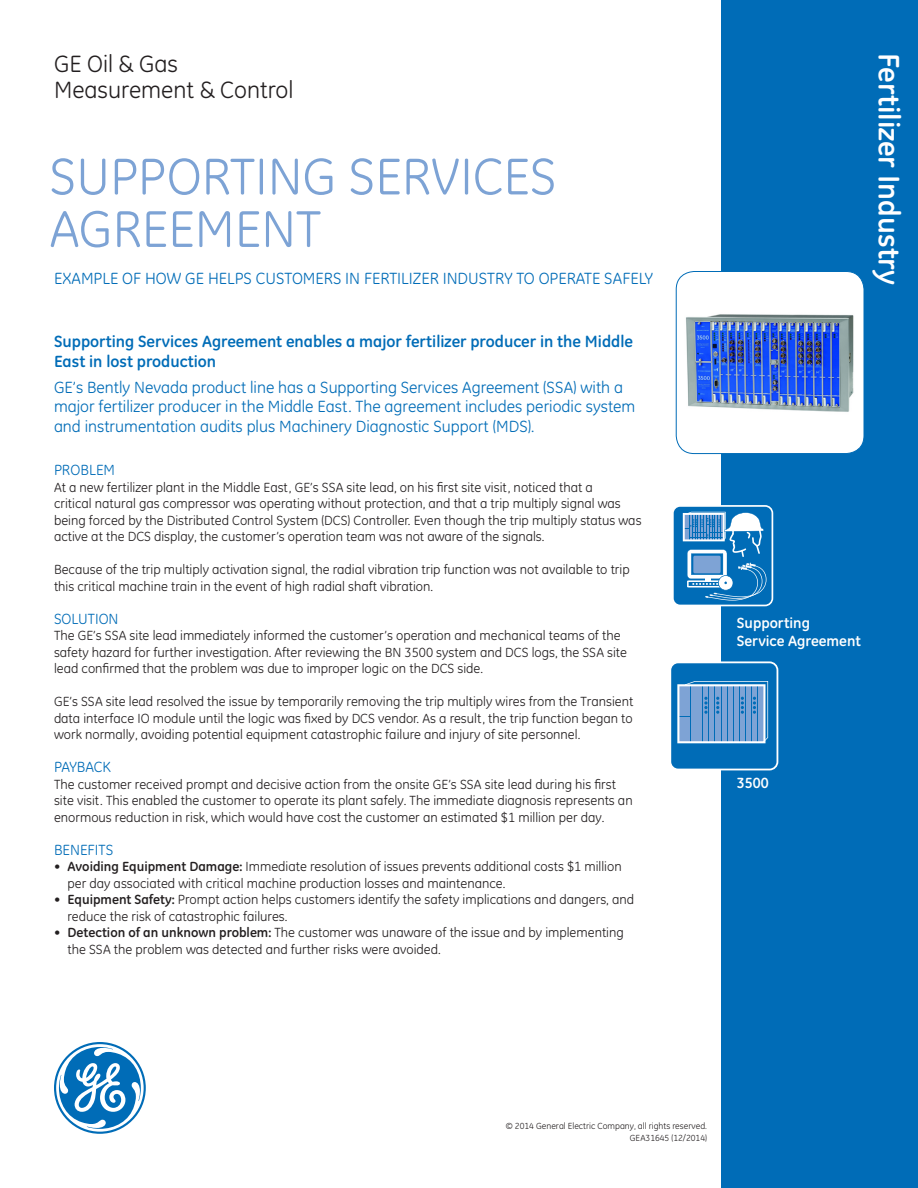
<style>
.page{position:relative;width:918px;height:1188px;background:#fff}
.page>*{position:absolute;margin:0;border:0;box-sizing:border-box;transform-origin:0 0}
.t1{font:52.5px/52.5px "GE Inspira";color:#7da3d5}
.t2{font:700 30px "GE Inspira";color:#fff}
.t3{font:24px/25.5px "GE Inspira";color:#231f20}
.t4{font:16.5px/19.5px "GE Inspira";color:#006cb7}
.t5{font:700 16.5px/19.5px "GE Inspira";color:#006cb7}
.t6{font:700 15px "GE Inspira";color:#fff}
.t7{font:15px "GE Inspira";color:#006cb7}
.t8{font:13.5px/16.5px "GE Inspira";color:#231f20}
.body_text{font:9px "GE Inspira";color:#231f20}
.s1{font-weight:700}
</style>
<div class="page">
<div style="left:721px;top:0;width:197px;height:1188px;background:#006cb7"></div>
<svg style="left:54px;top:1042px;width:92px;height:92px"></svg>
<div style="left:676px;top:272px;width:188px;height:182px;background:#fff;border-radius:18px"></div>
<img style="left:686px;top:314px;width:168px;height:98px">
<div style="left:676px;top:271px;width:188px;height:183px;border:1px solid #006cb7;border-radius:18px"></div>
<svg style="left:671px;top:661px;width:107px;height:109px"></svg>
<svg style="left:673px;top:505px;width:100px;height:101px"></svg>
<p class="t3" style="left:54px;top:51px;width:241px">GE Oil &amp; Gas<br>Measurement &amp; Control</p>
<p class="t1" style="left:50px;top:150px;width:509px">SUPPORTING SERVICES<br>AGREEMENT</p>
<p class="t4" style="left:54px;top:268px;width:601px">EXAMPLE OF HOW GE HELPS CUSTOMERS IN FERTILIZER INDUSTRY TO OPERATE SAFELY</p>
<p class="t5" style="left:54px;top:331px;width:581px">Supporting Services Agreement enables a major fertilizer producer in the Middle<br>East in lost production</p>
<p class="t4" style="left:54px;top:378px;width:583px">GE’s Bently Nevada product line has a Supporting Services Agreement (SSA) with a major fertilizer producer in the Middle East. The agreement includes periodic system and instrumentation audits plus Machinery Diagnostic Support (MDS).</p>
<p class="t7" style="left:54px;top:462px;width:63px">PROBLEM</p>
<p class="t8" style="left:54px;top:479px;width:589px">At a new fertilizer plant in the Middle East, GE’s SSA site lead, on his first site visit, noticed that a<br>critical natural gas compressor was operating without protection, and that a trip multiply signal was being forced by the Distributed Control System (DCS) Controller. Even though the trip multiply status was active at the DCS display, the customer’s operation team was not aware of the signals.</p>
<p class="t8" style="left:54px;top:562px;width:577px">Because of the trip multiply activation signal, the radial vibration trip function was not available to trip this critical machine train in the event of high radial shaft vibration.</p>
<p class="t7" style="left:54px;top:610px;width:66px">SOLUTION</p>
<p class="t8" style="left:54px;top:628px;width:575px">The GE’s SSA site lead immediately informed the customer’s operation and mechanical teams of the safety hazard for further investigation. After reviewing the BN 3500 system and DCS logs, the SSA site lead confirmed that the problem was due to improper logic on the DCS side.</p>
<p class="t8" style="left:54px;top:694px;width:581px;text-align:justify">GE’s SSA site lead resolved the issue by temporarily removing the trip multiply wires from the Transient data interface IO module until the logic was fixed by DCS vendor. As a result, the trip function began to work normally, avoiding potential equipment catastrophic failure and injury of site personnel.</p>
<p class="t7" style="left:54px;top:759px;width:59px">PAYBACK</p>
<p class="t8" style="left:54px;top:776px;width:580px">The customer received prompt and decisive action from the onsite GE’s SSA site lead during his first site visit. This enabled the customer to operate its plant safely. The immediate diagnosis represents an enormous reduction in risk, which would have cost the customer an estimated $1 million per day.</p>
<p class="t7" style="left:54px;top:841px;width:61px">BENEFITS</p>
<p class="t8" style="left:68px;top:859px;width:556px;text-indent:-14px"><span class="s1">• Avoiding Equipment Damage:</span> Immediate resolution of issues prevents additional costs $1 million per day associated with critical machine production losses and maintenance.</p>
<p class="t8" style="left:68px;top:892px;width:568px;text-indent:-14px"><span class="s1">• Equipment Safety:</span> Prompt action helps customers identify the safety implications and dangers, and reduce the risk of catastrophic failures.</p>
<p class="t8" style="left:68px;top:925px;width:558px;text-indent:-14px"><span class="s1">• Detection of an unknown problem:</span> The customer was unaware of the issue and by implementing the SSA the problem was detected and further risks were avoided.</p>
<p class="t2" style="left:908px;top:52px;width:234px;rotate:90deg">Fertilizer Industry</p>
<p class="t6" style="left:737px;top:613px;width:75px">Supporting</p>
<p class="t6" style="left:737px;top:631px;width:126px">Service Agreement</p>
<p class="t6" style="left:737px;top:773px;width:33px">3500</p>
<p class="body_text" style="left:506px;top:1121px;width:203px">© 2014 General Electric Company, all rights reserved.</p>
<p class="body_text" style="left:630px;top:1133px;width:79px">GEA31645 (12/2014)</p>
</div>
